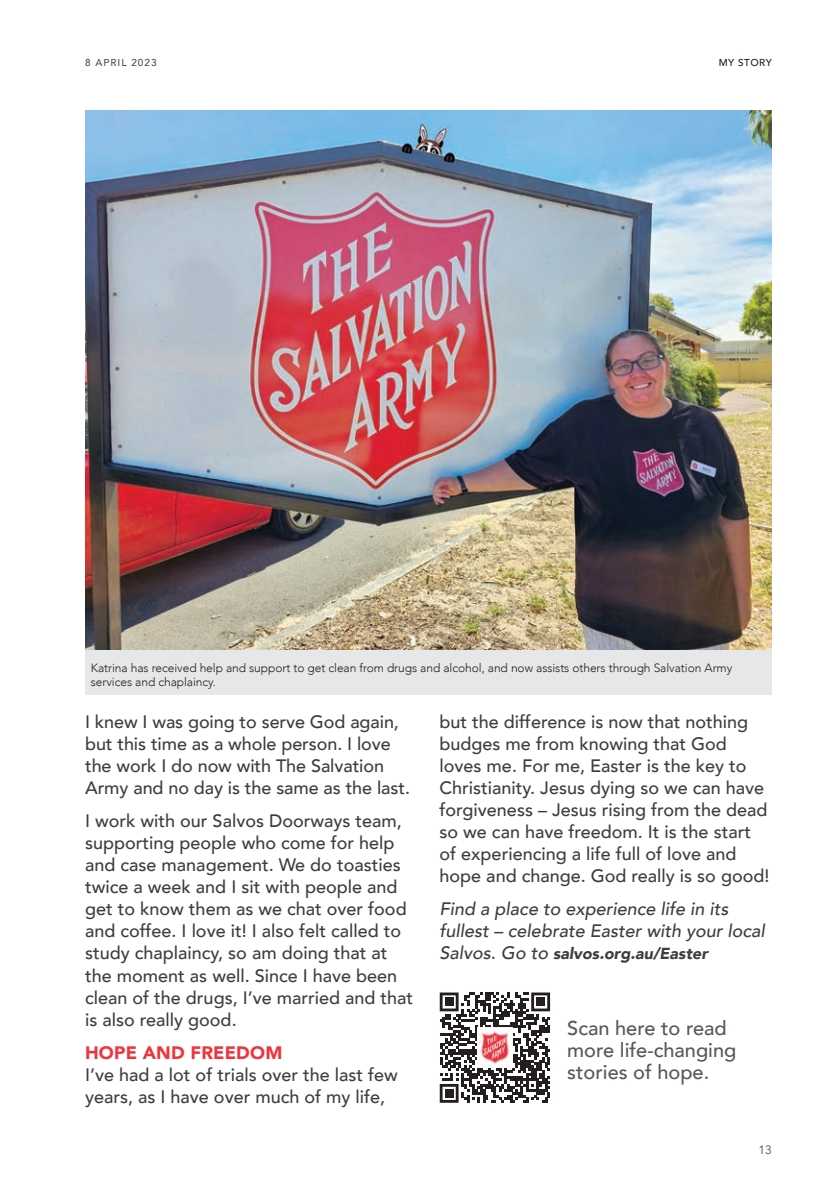
<style>
.page{position:relative;width:840px;height:1191px;background:#fff}
.page>*{position:absolute;margin:0;border:0;box-sizing:border-box;transform-origin:0 0}
.QR_Code_Text{font:500 20px/22px "Avenir";color:#57585a}
.Salvos_Body{font:500 18px/22px "Avenir";color:#3e3e3f}
.Writer_Info_at_the{font:italic 500 18px/22px "Avenir";color:#3e3e3f}
.t1{font:900 18px "Avenir";letter-spacing:.01em;color:#ee343d}
.Writer_Info_at_the-2{font:italic 900 16px "Avenir";color:#3e3e3f}
.Image_Caption{font:300 12px/14.4px "Avenir";letter-spacing:-.005em;color:#231f20}
.t2{font:12px "Avenir";color:#4b4c4d}
.t3{font:500 10px "Avenir";letter-spacing:.1em;color:#4b4c4d}
.Page_name_-_Right{font:500 10px "Avenir";letter-spacing:.05em;color:#231f20}
.s1{font-weight:500;font-size:18px}
</style>
<div class="page">
<img style="left:85px;top:110px;width:686px;height:540px">
<div style="left:85px;top:650px;width:686px;height:45px;background:#e6e7e9"></div>
<svg style="left:439px;top:992px;width:110px;height:110px"></svg>
<div style="left:445px;top:998px;width:8px;height:8px;background:#231f20"></div>
<div style="left:536px;top:998px;width:8px;height:8px;background:#231f20"></div>
<div style="left:445px;top:1089px;width:8px;height:8px;background:#231f20"></div>
<img style="left:477px;top:1027px;width:35px;height:40px">
<p class="t3" style="left:85px;top:54px;width:25px">8 April</p>
<p class="t3" style="left:131px;top:54px;width:27px">2023</p>
<p class="Page_name_-_Right" style="left:718px;top:54px;width:55px">MY STORY</p>
<p class="Image_Caption" style="left:91px;top:660px;width:642px">Katrina has received help and support to get clean from drugs and alcohol, and now assists others through Salvation Army services and chaplaincy.</p>
<p class="Salvos_Body" style="left:85px;top:709px;width:326px">I knew I was going to serve God again, but this time as a whole person. I love the work I do now with The Salvation Army and no day is the same as the last.</p>
<p class="Salvos_Body" style="left:85px;top:809px;width:329px">I work with our Salvos Doorways team, supporting people who come for help and case management. We do toasties twice a week and I sit with people and get to know them as we chat over food and coffee. I love it! I also felt called to study chaplaincy, so am doing that at the moment as well. Since I have been clean of the drugs, I’ve married and that is also really good.</p>
<p class="t1" style="left:85px;top:1037px;width:198px">HOPE AND FREEDOM</p>
<p class="Salvos_Body" style="left:85px;top:1062px;width:314px">I’ve had a lot of trials over the last few years, as I have over much of my life,</p>
<p class="Salvos_Body" style="left:439px;top:709px;width:331px">but the difference is now that nothing budges me from knowing that God loves me. For me, Easter is the key to Christianity. Jesus dying so we can have forgiveness – Jesus rising from the dead so we can have freedom. It is the start of experiencing a life full of love and hope and change. God really is so good!</p>
<p class="Writer_Info_at_the" style="left:439px;top:898px;width:327px">Find a place to experience life in its fullest – celebrate Easter with your local</p>
<p class="Writer_Info_at_the-2" style="left:439px;top:940px;width:270px"><span class="s1">Salvos. Go to</span> salvos.org.au/Easter</p>
<p class="QR_Code_Text" style="left:567px;top:1016px;width:170px">Scan here to read more life-changing stories of hope.</p>
<p class="t2" style="left:758px;top:1142px;width:15px">13</p>
</div>
